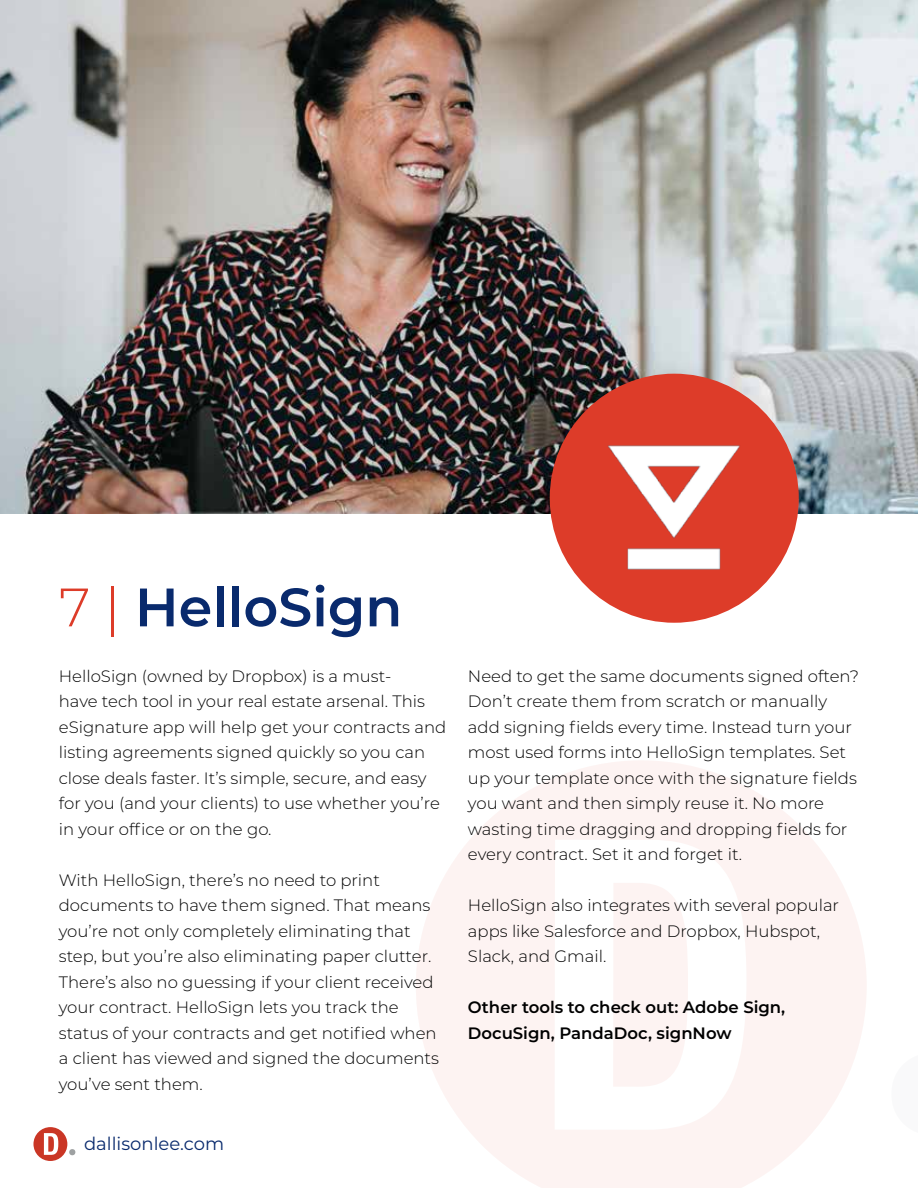
<style>
.page{position:relative;width:918px;height:1188px;background:#fff}
.page>*{position:absolute;margin:0;border:0;box-sizing:border-box;transform-origin:0 0}
.t1{font:600 54px "Montserrat";color:#092a6d}
.t2{font:18px "Montserrat";color:#092a6d}
.t3{font:300 16.5px/25.5px "Montserrat";color:#000}
.t4{font:600 16.5px/25.5px "Montserrat";color:#000}
.s1{font-weight:300;color:#dd3c29}
</style>
<div class="page">
<svg style="left:416px;top:761px;width:450px;height:427px;fill:#fdf3f2"></svg>
<svg style="left:555px;top:840px;width:192px;height:290px"></svg>
<img style="left:0;top:0;width:918px;height:513px">
<div style="left:550px;top:374px;width:249px;height:249px;background:#dd3c29;border-radius:50%"></div>
<div style="left:33px;top:1127px;width:34px;height:34px;background:#ca3625;border-radius:50%"></div>
<svg style="left:44px;top:1133px;width:14px;height:22px"></svg>
<svg style="left:69px;top:1149px;width:6px;height:6px"></svg>
<img style="left:608px;top:445px;width:132px;height:125px">
<h1 class="t1" style="left:59px;top:569px;width:345px"><span class="s1">7 |</span> HelloSign</h1>
<p class="t3" style="left:59px;top:663px;width:389px">HelloSign (owned by Dropbox) is a must-<br>have tech tool in your real estate arsenal. This eSignature app will help get your contracts and listing agreements signed quickly so you can close deals faster. It’s simple, secure, and easy for you (and your clients) to use whether you’re in your office or on the go.</p>
<p class="t3" style="left:59px;top:867px;width:382px">With HelloSign, there’s no need to print documents to have them signed. That means you’re not only completely eliminating that step, but you’re also eliminating paper clutter.<br>There’s also no guessing if your client received your contract. HelloSign lets you track the status of your contracts and get notified when a client has viewed and signed the documents you’ve sent them.</p>
<p class="t2" style="left:84px;top:1132px;width:142px">dallisonlee.com</p>
<p class="t3" style="left:468px;top:662px;width:393px">Need to get the same documents signed often?<br>Don’t create them from scratch or manually add signing fields every time. Instead turn your most used forms into HelloSign templates. Set up your template once with the signature fields you want and then simply reuse it. No more wasting time dragging and dropping fields for every contract. Set it and forget it.</p>
<p class="t3" style="left:468px;top:892px;width:373px">HelloSign also integrates with several popular apps like Salesforce and Dropbox, Hubspot,<br>Slack, and Gmail.</p>
<p class="t4" style="left:468px;top:994px;width:319px">Other tools to check out: Adobe Sign,<br>DocuSign, PandaDoc, signNow</p>
</div>
